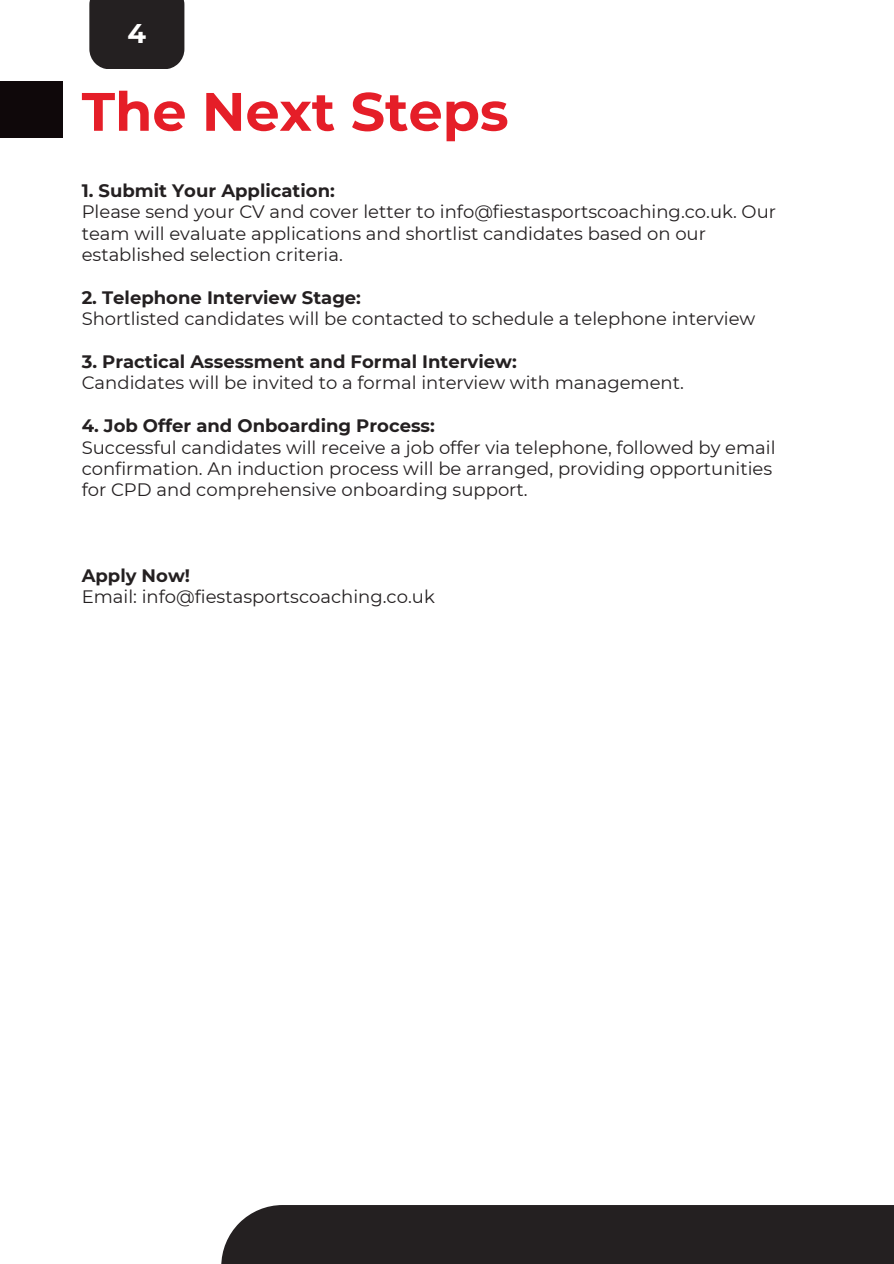
<style>
.page{position:relative;width:894px;height:1264px;background:#fff}
.page>*{position:absolute;margin:0;border:0;box-sizing:border-box;transform-origin:0 0}
.t1{font:700 54px "Montserrat";color:#e51e28}
.t2{font:700 27px "Montserrat";color:#fff}
.t3{font:18px/21.3px "Montserrat";color:#242021}
.t4{font:700 18px "Montserrat";color:#242021}
</style>
<div class="page">
<div style="left:89px;top:0;width:95px;height:69px;background:#242021"></div>
<div style="left:221px;top:1204px;width:672px;height:59px;background:#242021"></div>
<div style="left:0;top:81px;width:62px;height:56px;background:#0f080a"></div>
<h1 class="t2" style="left:127px;top:17px;width:20px">4</h1>
<p class="t1" style="left:82px;top:78px;width:428px">The Next Steps</p>
<p class="t4" style="left:82px;top:179px;width:254px">1. Submit Your Application:</p>
<p class="t3" style="left:82px;top:201px;width:695px">Please send your CV and cover letter to info@fiestasportscoaching.co.uk. Our team will evaluate applications and shortlist candidates based on our established selection criteria.</p>
<p class="t4" style="left:82px;top:286px;width:281px">2. Telephone Interview Stage:</p>
<p class="t3" style="left:82px;top:308px;width:675px">Shortlisted candidates will be contacted to schedule a telephone interview</p>
<p class="t4" style="left:82px;top:350px;width:436px">3. Practical Assessment and Formal Interview:</p>
<p class="t3" style="left:82px;top:372px;width:603px">Candidates will be invited to a formal interview with management.</p>
<p class="t4" style="left:82px;top:415px;width:354px">4. Job Offer and Onboarding Process:</p>
<p class="t3" style="left:82px;top:436px;width:695px">Successful candidates will receive a job offer via telephone, followed by email confirmation. An induction process will be arranged, providing opportunities for CPD and comprehensive onboarding support.</p>
<p class="t4" style="left:82px;top:564px;width:110px">Apply Now!</p>
<p class="t3" style="left:82px;top:586px;width:354px">Email: info@fiestasportscoaching.co.uk</p>
</div>
